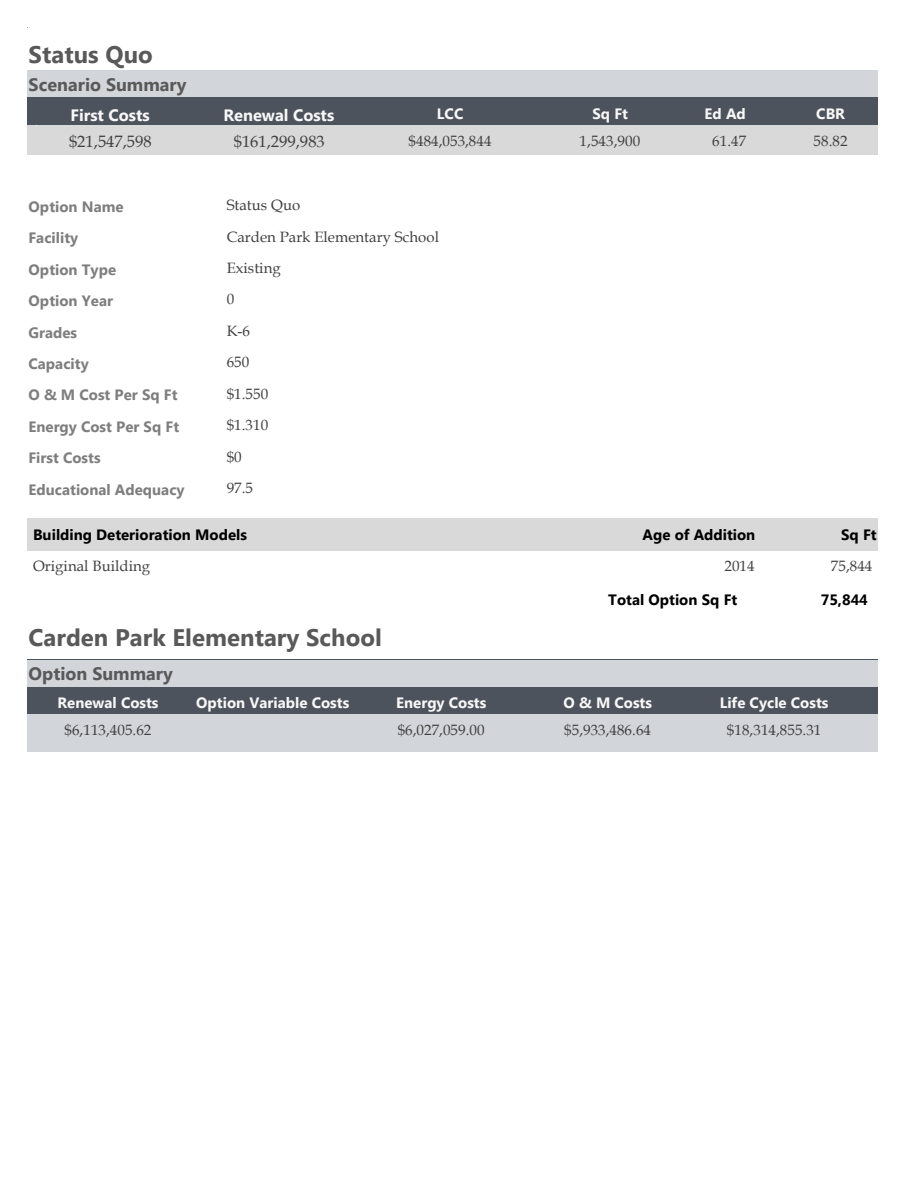
<style>
.page{position:relative;width:918px;height:1188px;background:#fff}
.page>*{position:absolute;margin:0;border:0;box-sizing:border-box;transform-origin:0 0}
.t1{font:700 24px "Segoe UI";color:#595959}
.t2{font:700 18px "Segoe UI";color:#595959}
.t3{font:16.5px "Book Antiqua";color:#404040}
.t4{font:700 16.5px "Segoe UI";color:#f8f8f9}
.t5{font:15px "Book Antiqua";letter-spacing:.005em;color:#404040}
.t6{font:700 15px "Segoe UI";color:#7e7e7e}
.t7{font:700 15px "Segoe UI";color:#f8f8f9}
.t8{font:700 15px "Segoe UI";color:#000}
</style>
<div class="page">
<div style="left:27px;top:70px;width:851px;height:27px;background:#d2d5da"></div>
<div style="left:27px;top:97px;width:851px;height:28px;background:#4c535c"></div>
<div style="left:27px;top:125px;width:851px;height:30px;background:#d9d9d9"></div>
<div style="left:27px;top:518px;width:851px;height:33px;background:#d9d9d9"></div>
<div style="left:27px;top:660px;width:851px;height:55px;background:#4c535c"></div>
<div style="left:27px;top:660px;width:851px;height:27px;background:#d2d5da"></div>
<div style="left:27px;top:715px;width:851px;height:37px;background:#d2d5da"></div>
<h1 class="t1" style="left:29px;top:37px;width:126px">Status Quo</h1>
<p class="t2" style="left:29px;top:72px;width:159px">Scenario Summary</p>
<p class="t4" style="left:71px;top:103px;width:81px">First Costs</p>
<p class="t4" style="left:223px;top:103px;width:112px">Renewal Costs</p>
<p class="t7" style="left:437px;top:103px;width:28px">LCC</p>
<p class="t7" style="left:592px;top:103px;width:37px">Sq Ft</p>
<p class="t7" style="left:705px;top:103px;width:43px">Ed Ad</p>
<p class="t7" style="left:816px;top:103px;width:30px">CBR</p>
<p class="t3" style="left:69px;top:132px;width:84px">$21,547,598</p>
<p class="t3" style="left:234px;top:132px;width:93px">$161,299,983</p>
<p class="t5" style="left:409px;top:132px;width:85px">$484,053,844</p>
<p class="t5" style="left:580px;top:132px;width:62px">1,543,900</p>
<p class="t5" style="left:712px;top:132px;width:36px">61.47</p>
<p class="t5" style="left:814px;top:132px;width:35px">58.82</p>
<p class="t6" style="left:29px;top:196px;width:97px">Option Name</p>
<p class="t5" style="left:227px;top:196px;width:75px">Status Quo</p>
<p class="t6" style="left:29px;top:227px;width:51px">Facility</p>
<p class="t5" style="left:227px;top:228px;width:214px">Carden Park Elementary School</p>
<p class="t6" style="left:29px;top:258px;width:89px">Option Type</p>
<p class="t5" style="left:227px;top:259px;width:56px">Existing</p>
<p class="t6" style="left:29px;top:290px;width:86px">Option Year</p>
<p class="t5" style="left:227px;top:291px;width:9px">0</p>
<p class="t6" style="left:29px;top:321px;width:50px">Grades</p>
<p class="t5" style="left:227px;top:322px;width:25px">K-6</p>
<p class="t6" style="left:29px;top:353px;width:62px">Capacity</p>
<p class="t5" style="left:227px;top:354px;width:24px">650</p>
<p class="t6" style="left:29px;top:384px;width:151px">O &amp; M Cost Per Sq Ft</p>
<p class="t5" style="left:227px;top:385px;width:43px">$1.550</p>
<p class="t6" style="left:29px;top:416px;width:152px">Energy Cost Per Sq Ft</p>
<p class="t5" style="left:227px;top:416px;width:43px">$1.310</p>
<p class="t6" style="left:29px;top:447px;width:74px">First Costs</p>
<p class="t5" style="left:227px;top:448px;width:17px">$0</p>
<p class="t6" style="left:29px;top:479px;width:158px">Educational Adequacy</p>
<p class="t5" style="left:227px;top:479px;width:28px">97.5</p>
<p class="t8" style="left:33px;top:524px;width:215px">Building Deterioration Models</p>
<p class="t8" style="left:643px;top:524px;width:114px">Age of Addition</p>
<p class="t8" style="left:841px;top:524px;width:37px">Sq Ft</p>
<p class="t5" style="left:33px;top:557px;width:119px">Original Building</p>
<p class="t5" style="left:724px;top:557px;width:32px">2014</p>
<p class="t5" style="left:831px;top:557px;width:43px">75,844</p>
<p class="t8" style="left:608px;top:589px;width:131px">Total Option Sq Ft</p>
<p class="t8" style="left:821px;top:589px;width:49px">75,844</p>
<h1 class="t1" style="left:29px;top:620px;width:355px">Carden Park Elementary School</h1>
<p class="t2" style="left:29px;top:661px;width:146px">Option Summary</p>
<p class="t7" style="left:58px;top:692px;width:103px">Renewal Costs</p>
<p class="t7" style="left:396px;top:692px;width:92px">Energy Costs</p>
<p class="t7" style="left:564px;top:692px;width:90px">O &amp; M Costs</p>
<p class="t7" style="left:720px;top:692px;width:110px">Life Cycle Costs</p>
<p class="t7" style="left:196px;top:692px;width:155px">Option Variable Costs</p>
<p class="t5" style="left:65px;top:721px;width:88px">$6,113,405.62</p>
<p class="t5" style="left:398px;top:721px;width:88px">$6,027,059.00</p>
<p class="t5" style="left:564px;top:721px;width:88px">$5,933,486.64</p>
<p class="t5" style="left:727px;top:721px;width:96px">$18,314,855.31</p>
</div>
